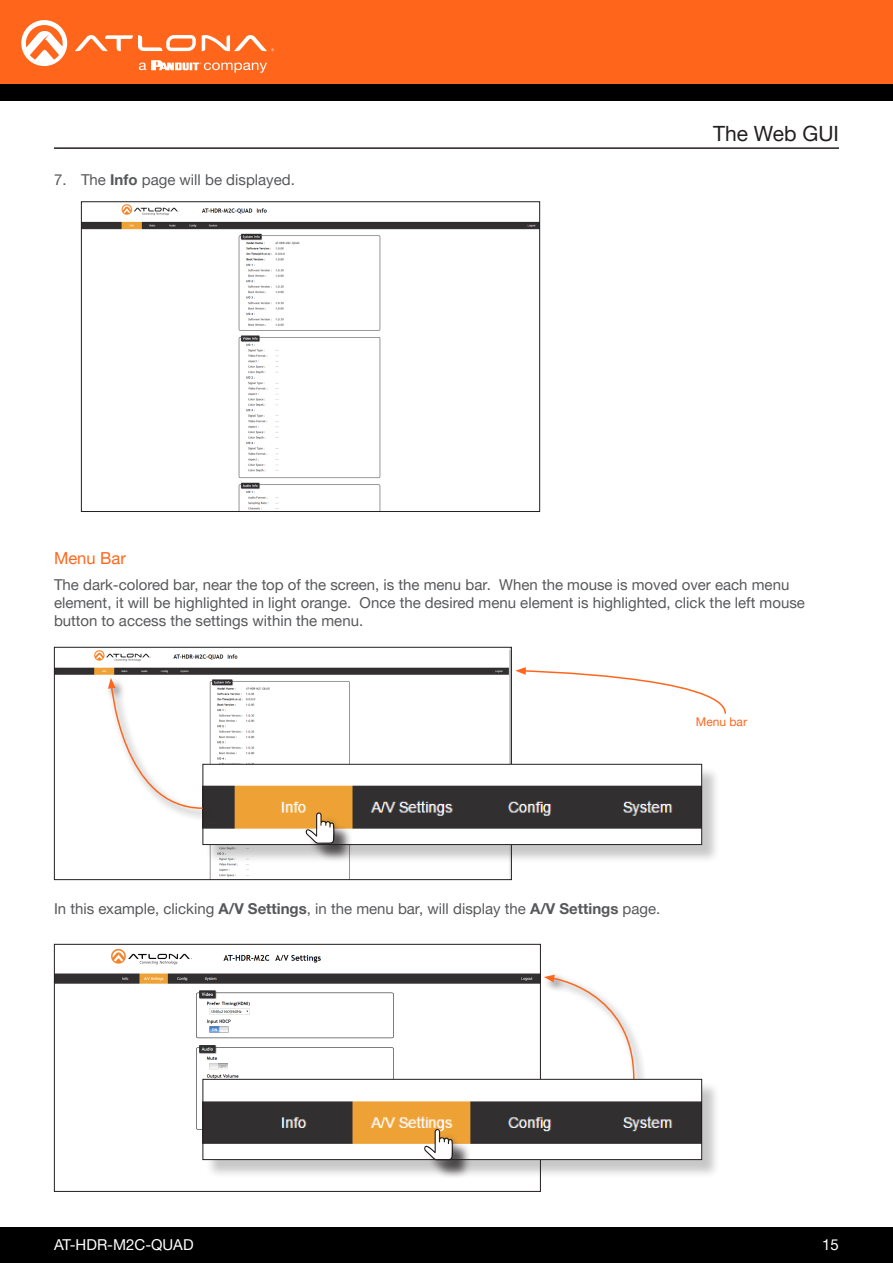
<style>
.page{position:relative;width:893px;height:1263px;background:#fff}
.page>*{position:absolute;margin:0;border:0;box-sizing:border-box;transform-origin:0 0}
.Non_TOC_Section_Head{font:21px "Helvetica Neue LTW1 G";color:#231f20}
.Secondary_Subsection{font:16.5px "Helvetica Neue LTW1 G";color:#ff661c}
.Numbered_Steps{font:15px/18px "Helvetica Neue LTW1 G";color:#57585a}
.t1{font:15px "Helvetica Neue LTW1 G";color:#fff}
.General_Text{font:12px "Helvetica Neue LTW1 G";color:#ff661c}
.s1{font-weight:700}
</style>
<div class="page">
<div style="left:0;top:1227px;width:893px;height:36px;background:#000"></div>
<div style="left:0;top:0;width:893px;height:84px;background:#ff661c"></div>
<div style="left:0;top:84px;width:893px;height:16px;background:#000"></div>
<svg style="left:75px;top:35px;width:121px;height:16px"></svg>
<svg style="left:202px;top:35px;width:72px;height:16px"></svg>
<svg style="left:21px;top:20px;width:46px;height:46px"></svg>
<svg style="left:139px;top:60px;width:128px;height:13px"></svg>
<hr style="left:54px;top:147px;width:785px;height:2px;background:#231f20">
<img style="left:83px;top:204px;width:455px;height:306px">
<div style="left:81px;top:201px;width:459px;height:311px;border:1px solid #231f20"></div>
<img style="left:56px;top:649px;width:454px;height:229px">
<div style="left:54px;top:647px;width:458px;height:233px;border:1px solid #231f20"></div>
<div style="left:205px;top:766px;width:515px;height:97px;background:#231f20;opacity:.25"></div>
<img style="left:204px;top:766px;width:496px;height:77px">
<div style="left:202px;top:764px;width:500px;height:81px;border:1px solid #231f20"></div>
<div style="left:309px;top:815px;width:44px;height:47px;background:#231f20;opacity:.75"></div>
<svg style="left:305px;top:812px;width:30px;height:32px"></svg>
<svg style="left:515px;top:667px;width:211px;height:47px"></svg>
<div style="left:542px;top:973px;width:105px;height:117px;background:#231f20;opacity:.75"></div>
<svg style="left:544px;top:975px;width:91px;height:104px"></svg>
<div style="left:106px;top:676px;width:108px;height:145px;background:#231f20;opacity:.75"></div>
<svg style="left:108px;top:678px;width:96px;height:132px"></svg>
<img style="left:56px;top:948px;width:483px;height:213px">
<div style="left:54px;top:944px;width:487px;height:248px;border:1px solid #231f20"></div>
<div style="left:205px;top:1081px;width:515px;height:97px;background:#231f20;opacity:.25"></div>
<img style="left:204px;top:1081px;width:496px;height:77px">
<div style="left:202px;top:1079px;width:500px;height:81px;border:1px solid #231f20"></div>
<div style="left:427px;top:1132px;width:44px;height:47px;background:#231f20;opacity:.75"></div>
<svg style="left:424px;top:1129px;width:29px;height:31px"></svg>
<p class="Numbered_Steps" style="left:54px;top:171px;width:242px">7. The <span class="s1">Info</span> page will be displayed.</p>
<p class="Non_TOC_Section_Head" style="left:713px;top:120px;width:127px">The Web GUI</p>
<p class="Secondary_Subsection" style="left:54px;top:548px;width:73px">Menu Bar</p>
<p class="Numbered_Steps" style="left:54px;top:576px;width:752px">The dark-colored bar, near the top of the screen, is the menu bar. When the mouse is moved over each menu element, it will be highlighted in light orange. Once the desired menu element is highlighted, click the left mouse button to access the settings within the menu.</p>
<p class="General_Text" style="left:696px;top:714px;width:53px">Menu bar</p>
<p class="Numbered_Steps" style="left:54px;top:900px;width:608px">In this example, clicking <span class="s1">A/V Settings</span>, in the menu bar, will display the <span class="s1">A/V Settings</span> page.</p>
<p class="t1" style="left:54px;top:1235px;width:141px">AT-HDR-M2C-QUAD</p>
<p class="t1" style="left:822px;top:1235px;width:18px">15</p>
</div>
